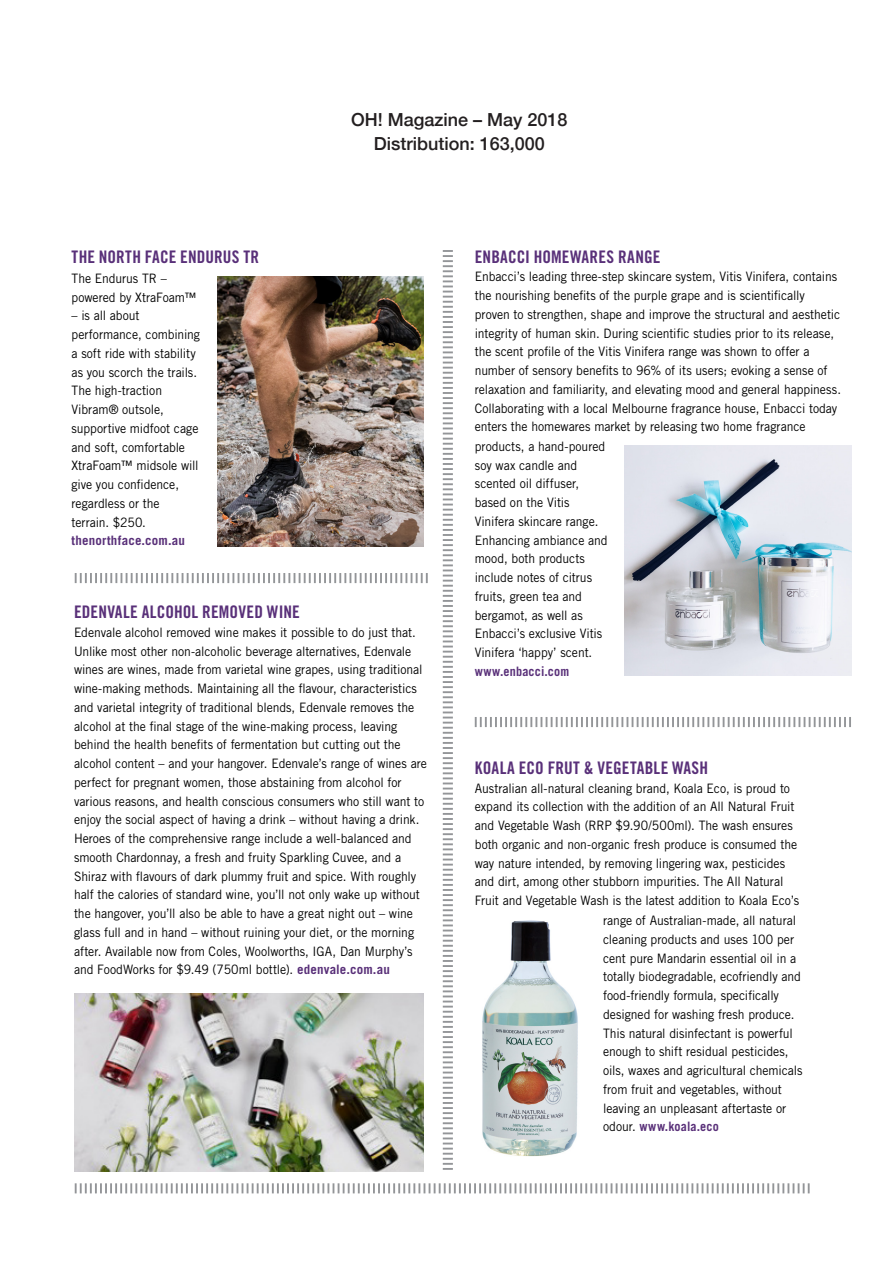
<style>
.page{position:relative;width:893px;height:1263px;background:#fff}
.page>*{position:absolute;margin:0;border:0;box-sizing:border-box;transform-origin:0 0}
.t1{font:500 18px "Helvetica Neue";color:#231f20}
.t2{font:17.25px "Trade Gothic LT Std Bd Cn 20";letter-spacing:.01em;color:#593079}
.t3{font:13.05px/18.8px "Trade Gothic LT Std";letter-spacing:-.005em;color:#000;scale:.94 1}
.t4{font:700 13.05px "Trade Gothic LT Std";letter-spacing:.015em;color:#593079;scale:.94 1}
.s1{font-weight:700;color:#593079}
.s2{font-weight:400;color:#000}
</style>
<div class="page">
<img style="left:75px;top:994px;width:349px;height:177px">
<svg style="left:75px;top:1183px;width:735px;height:10px"></svg>
<svg style="left:443px;top:250px;width:10px;height:920px"></svg>
<svg style="left:75px;top:573px;width:353px;height:10px"></svg>
<img style="left:217px;top:277px;width:207px;height:270px">
<img style="left:625px;top:446px;width:226px;height:230px">
<svg style="left:475px;top:717px;width:376px;height:10px"></svg>
<img style="left:482px;top:920px;width:96px;height:237px">
<p class="t1" style="left:351px;top:105px;width:218px">OH! Magazine – May 2018</p>
<p class="t1" style="left:374px;top:129px;width:173px">Distribution: 163,000</p>
<p class="t2" style="left:72px;top:246px;width:189px">THE NORTH FACE ENDURUS TR</p>
<p class="t2" style="left:475px;top:246px;width:187px">ENBACCI HOMEWARES RANGE</p>
<p class="t3" style="left:475px;top:267px;width:391px">Enbacci’s leading three-step skincare system, Vitis Vinifera, contains the nourishing benefits of the purple grape and is scientifically proven to strengthen, shape and improve the structural and aesthetic integrity of human skin. During scientific studies prior to its release, the scent profile of the Vitis Vinifera range was shown to offer a number of sensory benefits to 96% of its users; evoking a sense of relaxation and familiarity, and elevating mood and general happiness.<br>Collaborating with a local Melbourne fragrance house, Enbacci today enters the homewares market by releasing two home fragrance products, a hand-poured<br>soy wax candle and<br>scented oil diffuser,<br>based on the Vitis<br>Vinifera skincare range.<br>Enhancing ambiance and<br>mood, both products<br>include notes of citrus<br>fruits, green tea and<br>bergamot, as well as<br>Enbacci’s exclusive Vitis<br>Vinifera ‘happy’ scent.<br><span class="s1">www.enbacci.com</span></p>
<p class="t3" style="left:72px;top:269px;width:135px">The Endurus TR – powered by XtraFoam™</p>
<p class="t3" style="left:72px;top:306px;width:138px">– is all about performance, combining a soft ride with stability as you scorch the trails.<br>The high-traction<br>Vibram® outsole, supportive midfoot cage and soft, comfortable<br>XtraFoam™ midsole will give you confidence, regardless or the terrain. $250. <span class="s1">thenorthface.com.au</span></p>
<p class="t2" style="left:74px;top:601px;width:227px">EDENVALE ALCOHOL REMOVED WINE</p>
<p class="t3" style="left:74px;top:623px;width:377px">Edenvale alcohol removed wine makes it possible to do just that.<br>Unlike most other non-alcoholic beverage alternatives, Edenvale wines are wines, made from varietal wine grapes, using traditional wine-making methods. Maintaining all the flavour, characteristics and varietal integrity of traditional blends, Edenvale removes the alcohol at the final stage of the wine-making process, leaving behind the health benefits of fermentation but cutting out the alcohol content – and your hangover. Edenvale’s range of wines are perfect for pregnant women, those abstaining from alcohol for various reasons, and health conscious consumers who still want to enjoy the social aspect of having a drink – without having a drink.<br>Heroes of the comprehensive range include a well-balanced and smooth Chardonnay, a fresh and fruity Sparkling Cuvee, and a Shiraz with flavours of dark plummy fruit and spice. With roughly half the calories of standard wine, you’ll not only wake up without the hangover, you’ll also be able to have a great night out – wine glass full and in hand – without ruining your diet, or the morning after. Available now from Coles, Woolworths, IGA, Dan Murphy’s and FoodWorks for $9.49 (750ml bottle). <span class="s1">edenvale.com.au</span></p>
<p class="t2" style="left:475px;top:757px;width:235px">KOALA ECO FRUT &amp; VEGETABLE WASH</p>
<p class="t3" style="left:475px;top:778px;width:337px">Australian all-natural cleaning brand, Koala Eco, is proud to</p>
<p class="t3" style="left:475px;top:797px;width:342px">expand its collection with the addition of an All Natural Fruit</p>
<p class="t3" style="left:475px;top:816px;width:340px">and Vegetable Wash (RRP $9.90/500ml). The wash ensures</p>
<p class="t3" style="left:475px;top:835px;width:344px">both organic and non-organic fresh produce is consumed the</p>
<p class="t3" style="left:475px;top:853px;width:332px">way nature intended, by removing lingering wax, pesticides</p>
<p class="t3" style="left:475px;top:872px;width:330px">and dirt, among other stubborn impurities. The All Natural</p>
<p class="t3" style="left:475px;top:891px;width:347px">Fruit and Vegetable Wash is the latest addition to Koala Eco’s</p>
<p class="t3" style="left:603px;top:911px;width:207px">range of Australian-made, all natural</p>
<p class="t3" style="left:603px;top:930px;width:205px">cleaning products and uses 100 per</p>
<p class="t3" style="left:603px;top:948px;width:207px">cent pure Mandarin essential oil in a</p>
<p class="t3" style="left:603px;top:967px;width:212px">totally biodegradable, ecofriendly and</p>
<p class="t3" style="left:603px;top:986px;width:189px">food-friendly formula, specifically</p>
<p class="t3" style="left:603px;top:1005px;width:205px">designed for washing fresh produce.</p>
<p class="t3" style="left:603px;top:1023px;width:203px">This natural disinfectant is powerful</p>
<p class="t3" style="left:603px;top:1042px;width:199px">enough to shift residual pesticides,</p>
<p class="t3" style="left:603px;top:1061px;width:214px">oils, waxes and agricultural chemicals</p>
<p class="t3" style="left:603px;top:1080px;width:192px">from fruit and vegetables, without</p>
<p class="t3" style="left:603px;top:1098px;width:196px">leaving an unpleasant aftertaste or</p>
<p class="t4" style="left:603px;top:1119px;width:125px"><span class="s2">odour.</span> www.koala.eco</p>
</div>
